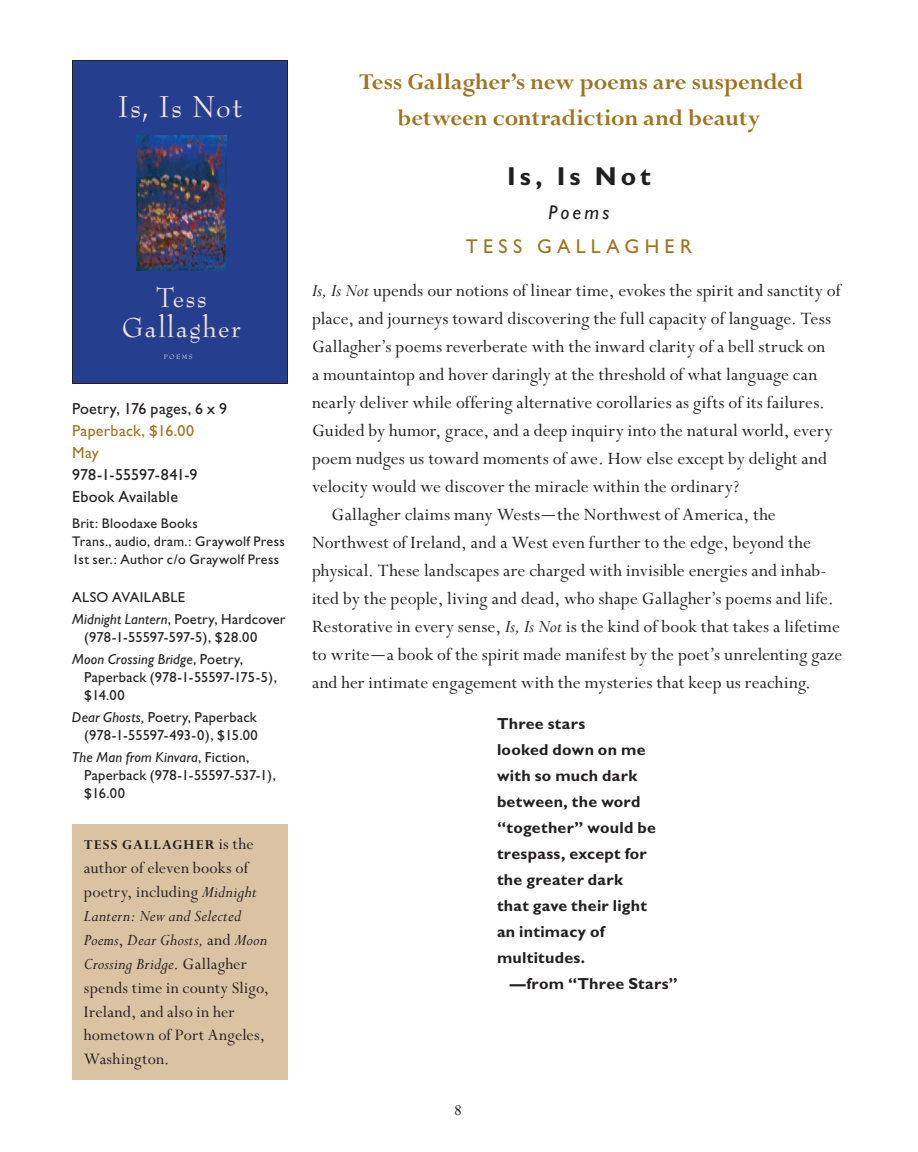
<style>
.page{position:relative;width:918px;height:1152px;background:#fff}
.page>*{position:absolute;margin:0;border:0;box-sizing:border-box;transform-origin:0 0}
.t1{font:32.8px "Bernhard Modern Std";letter-spacing:.04em;color:#f3e6df}
.t2{font:30px/30px "Bernhard Modern Std";letter-spacing:.04em;color:#f3e6df;text-align:center}
.t3{font:700 26px "Gill Sans";letter-spacing:.16em;color:#231f20}
.t4{font:700 25px/36px "Perpetua";color:#a0741e;text-align:center}
.t5{font:20px "Gill Sans";letter-spacing:.27em;color:#a0741e}
.t6{font:italic 20px "Gill Sans";letter-spacing:.155em;color:#231f20}
.t7{font:19.6px "Perpetua";letter-spacing:.005em;color:#231f20}
.t8{font:18px/24px "Perpetua";letter-spacing:.01em;color:#231f20}
.t9{font:700 16px/26px "Gill Sans";letter-spacing:.02em;color:#231f20}
.t10{font:16px/22px "Gill Sans";letter-spacing:.015em;color:#231f20}
.t11{font:16px/22px "Gill Sans";letter-spacing:.02em;color:#a0741e}
.t12{font:700 15px "Perpetua";letter-spacing:.075em;color:#231f20}
.t13{font:14.4px/18px "Gill Sans";letter-spacing:.01em;color:#231f20}
.t14{font:14px/18px "Gill Sans";letter-spacing:.02em;color:#231f20}
.t15{font:7px "Bernhard Modern Std";letter-spacing:.2em;color:#f3e6df}
.s1{font-style:italic}
.s2{font-weight:400;font-size:18px}
.s3{font-family:"Veljovic"}
</style>
<div class="page">
<div style="left:72px;top:60px;width:216px;height:324px;background:#253f8e"></div>
<img style="left:137px;top:135px;width:90px;height:136px">
<div style="left:72px;top:60px;width:216px;height:324px;border:1px solid #231f20"></div>
<div style="left:72px;top:824px;width:216px;height:256px;background:#d9c3a2"></div>
<h1 class="t1" style="left:118px;top:89px;width:126px">Is, Is Not</h1>
<h2 class="t2" style="left:122px;top:283px;width:121px">Tess<br>Gallagher</h2>
<p class="t15" style="left:164px;top:354px;width:30px">POEMS</p>
<p class="t10" style="left:72px;top:398px;width:157px">Poetry, 176 pages, 6 x 9</p>
<p class="t11" style="left:72px;top:420px;width:124px">Paperback, $16.00<br>May</p>
<p class="t10" style="left:72px;top:464px;width:127px">978-1-55597-841-9<br>Ebook Available</p>
<p class="t14" style="left:72px;top:515px;width:214px">Brit: Bloodaxe Books<br>Trans., audio, dram.: Graywolf Press<br>1st ser.: Author c/o Graywolf Press</p>
<p class="t13" style="left:72px;top:586px;width:215px;line-height:22px">ALSO AVAILABLE<br><span class="s1">Midnight Lantern</span>, Poetry, Hardcover</p>
<p class="t13" style="left:72px;top:626px;width:187px;line-height:22px;text-indent:12px">(978-1-55597-597-5), $28.00<br><span class="s1">Moon Crossing Bridge</span>, Poetry,</p>
<p class="t13" style="left:84px;top:668px;width:194px">Paperback (978-1-55597-175-5), $14.00</p>
<p class="t13" style="left:72px;top:708px;width:187px;text-align:right"><span class="s1">Dear Ghosts,</span> Poetry, Paperback (978-1-55597-493-0), $15.00</p>
<p class="t13" style="left:84px;top:748px;width:193px;text-indent:-12px"><span class="s1">The Man from Kinvara</span>, Fiction,<br>Paperback (978-1-55597-537-1), $16.00</p>
<p class="t12" style="left:84px;top:836px;width:171px">TESS GALLAGHER <span class="s2">is the</span></p>
<p class="t8" style="left:84px;top:856px;width:187px">author of eleven books of poetry, including <span class="s1">Midnight<br>Lantern: New and Selected<br>Poems</span>, <span class="s1">Dear Ghosts,</span> and <span class="s1">Moon<br>Crossing Bridge</span>. Gallagher spends time in county Sligo,<br>Ireland, and also in her hometown of Port Angeles,<br>Washington.</p>
<p class="t4" style="left:360px;top:65px;width:445px">Tess Gallagher’s new poems are suspended between contradiction and beauty</p>
<h3 class="t3" style="left:507px;top:161px;width:145px">Is, Is Not</h3>
<p class="t6" style="left:549px;top:201px;width:62px">Poems</p>
<p class="t5" style="left:466px;top:235px;width:228px">TESS GALLAGHER</p>
<p class="t7" style="left:312px;top:280px;width:530px"><span class="s1">Is, Is Not</span> upends our notions of linear time, evokes the spirit and sanctity of</p>
<p class="t7" style="left:312px;top:308px;width:521px">place, and journeys toward discovering the full capacity of language. Tess</p>
<p class="t7" style="left:312px;top:336px;width:515px">Gallagher’s poems reverberate with the inward clarity of a bell struck on</p>
<p class="t7" style="left:312px;top:364px;width:507px">a mountaintop and hover daringly at the threshold of what language can</p>
<p class="t7" style="left:312px;top:392px;width:515px">nearly deliver while offering alternative corollaries as gifts of its failures.</p>
<p class="t7" style="left:312px;top:420px;width:522px">Guided by humor, grace, and a deep inquiry into the natural world, every</p>
<p class="t7" style="left:312px;top:448px;width:517px">poem nudges us toward moments of awe. How else except by delight and</p>
<p class="t7" style="left:312px;top:476px;width:429px">velocity would we discover the miracle within the ordinary?</p>
<p class="t7" style="left:332px;top:504px;width:446px">Gallagher claims many Wests<span class="s3">—</span>the Northwest of America, the</p>
<p class="t7" style="left:312px;top:532px;width:500px">Northwest of Ireland, and a West even further to the edge, beyond the</p>
<p class="t7" style="left:312px;top:560px;width:516px">physical. These landscapes are charged with invisible energies and inhab-</p>
<p class="t7" style="left:312px;top:588px;width:523px">ited by the people, living and dead, who shape Gallagher’s poems and life.</p>
<p class="t7" style="left:312px;top:617px;width:530px">Restorative in every sense, <span class="s1">Is, Is Not</span> is the kind of book that takes a lifetime</p>
<p class="t7" style="left:312px;top:645px;width:532px">to write<span class="s3">—</span>a book of the spirit made manifest by the poet’s unrelenting gaze</p>
<p class="t7" style="left:312px;top:673px;width:500px">and her intimate engagement with the mysteries that keep us reaching.</p>
<p class="t9" style="left:497px;top:711px;width:161px">Three stars<br>looked down on me with so much dark between, the word “together” would be trespass, except for the greater dark that gave their light an intimacy of multitudes.</p>
<p class="t9" style="left:510px;top:971px;width:170px">—from “Three Stars”</p>
</div>
